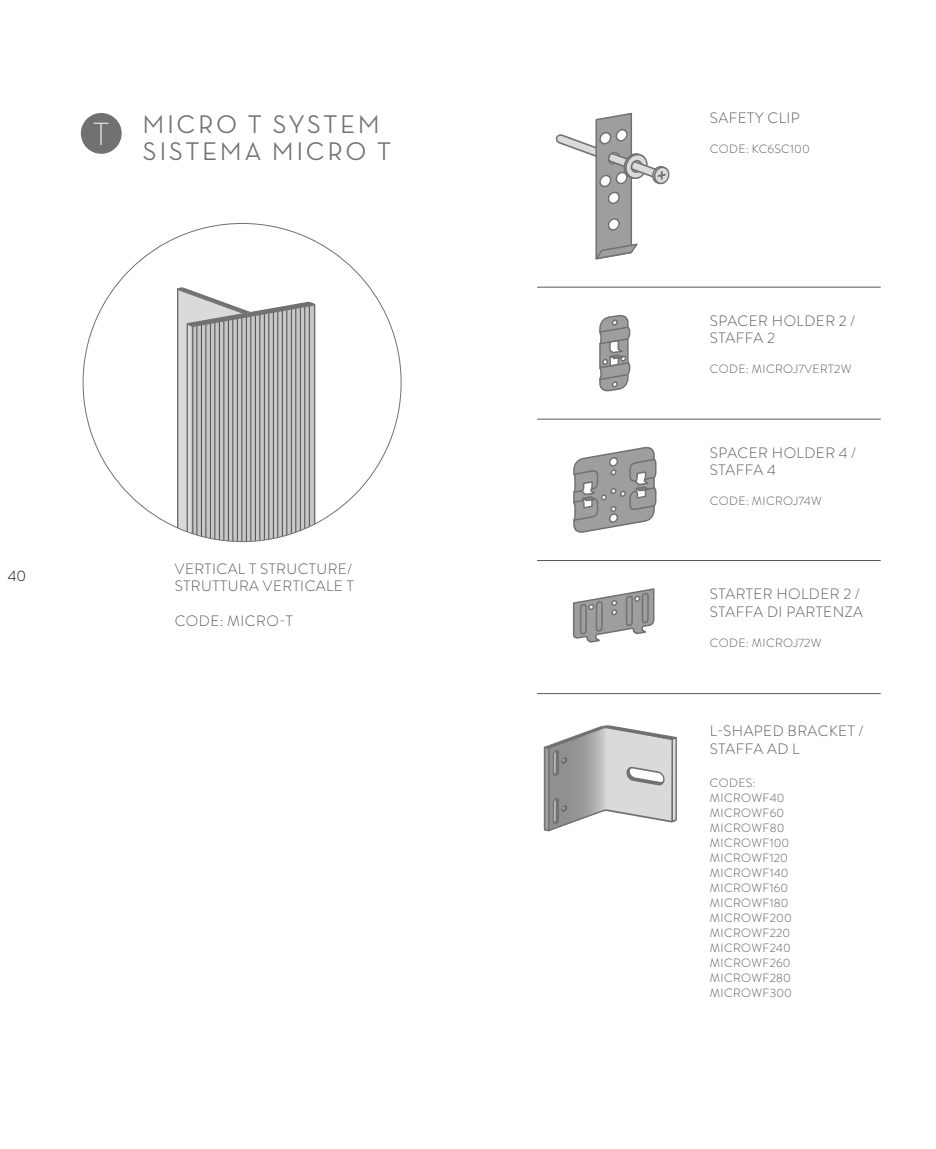
<style>
.page{position:relative;width:936px;height:1149px;background:#fff}
.page>*{position:absolute;margin:0;border:0;box-sizing:border-box;transform-origin:0 0}
.t1{font:300 32.7px "Neutra Disp";color:#fff}
.t2{font:500 25.95px/27px "Neutra Display";letter-spacing:.12em;color:#707172}
.t3{font:300 15px/17.5px "Brandon Grotesque";letter-spacing:.03em;color:#58585a}
.t4{font:300 15px "Brandon Grotesque";color:#000}
.t5{font:300 12px/15px "Brandon Grotesque";letter-spacing:.025em;color:#58585a}
</style>
<div class="page">
<svg style="left:555px;top:112px;width:115px;height:148px"></svg>
<svg style="left:599px;top:314px;width:32px;height:78px"></svg>
<svg style="left:573px;top:446px;width:84px;height:87px"></svg>
<svg style="left:572px;top:588px;width:83px;height:29px"></svg>
<hr style="left:537px;top:287px;width:343px;height:1px;background:#58585a">
<hr style="left:537px;top:419px;width:343px;height:1px;background:#58585a">
<hr style="left:537px;top:560px;width:343px;height:1px;background:#58585a">
<hr style="left:537px;top:693px;width:343px;height:1px;background:#58585a">
<svg style="left:539px;top:617px;width:342px;height:78px"></svg>
<svg style="left:543px;top:725px;width:134px;height:107px"></svg>
<div style="left:561px;top:804px;width:6px;height:8px;border:2px solid #707172;border-radius:2px"></div>
<div style="left:81px;top:113px;width:41px;height:41px;background:#707172;border-radius:50%"></div>
<svg style="left:116px;top:276px;width:202px;height:265px"></svg>
<p class="t4" style="left:8px;top:565px;width:20px">40</p>
<h1 class="t1" style="left:93px;top:116px;width:18px">T</h1>
<h2 class="t2" style="left:143px;top:111px;width:249px">MICRO T SYSTEM<br>SISTEMA MICRO T</h2>
<p class="t3" style="left:709px;top:109px;width:91px">SAFETY CLIP</p>
<p class="t5" style="left:709px;top:142px;width:101px">CODE: KC6SC100</p>
<p class="t3" style="left:175px;top:559px;width:180px">VERTICAL T STRUCTURE/<br>STRUTTURA VERTICALE T</p>
<p class="t3" style="left:175px;top:612px;width:119px">CODE: MICRO-T</p>
<p class="t3" style="left:709px;top:311px;width:147px">SPACER HOLDER 2 /<br>STAFFA 2</p>
<p class="t5" style="left:709px;top:361px;width:143px">CODE: MICROJ7VERT2W</p>
<p class="t3" style="left:709px;top:443px;width:148px">SPACER HOLDER 4 /<br>STAFFA 4</p>
<p class="t5" style="left:709px;top:493px;width:113px">CODE: MICROJ74W</p>
<p class="t3" style="left:709px;top:585px;width:155px">STARTER HOLDER 2 /<br>STAFFA DI PARTENZA</p>
<p class="t5" style="left:709px;top:634px;width:113px">CODE: MICROJ72W</p>
<p class="t3" style="left:709px;top:722px;width:155px">L-SHAPED BRACKET /<br>STAFFA AD L</p>
<p class="t5" style="left:709px;top:774px;width:84px">CODES:<br>MICROWF40<br>MICROWF60<br>MICROWF80<br>MICROWF100<br>MICROWF120<br>MICROWF140<br>MICROWF160<br>MICROWF180<br>MICROWF200<br>MICROWF220<br>MICROWF240<br>MICROWF260<br>MICROWF280<br>MICROWF300</p>
</div>
